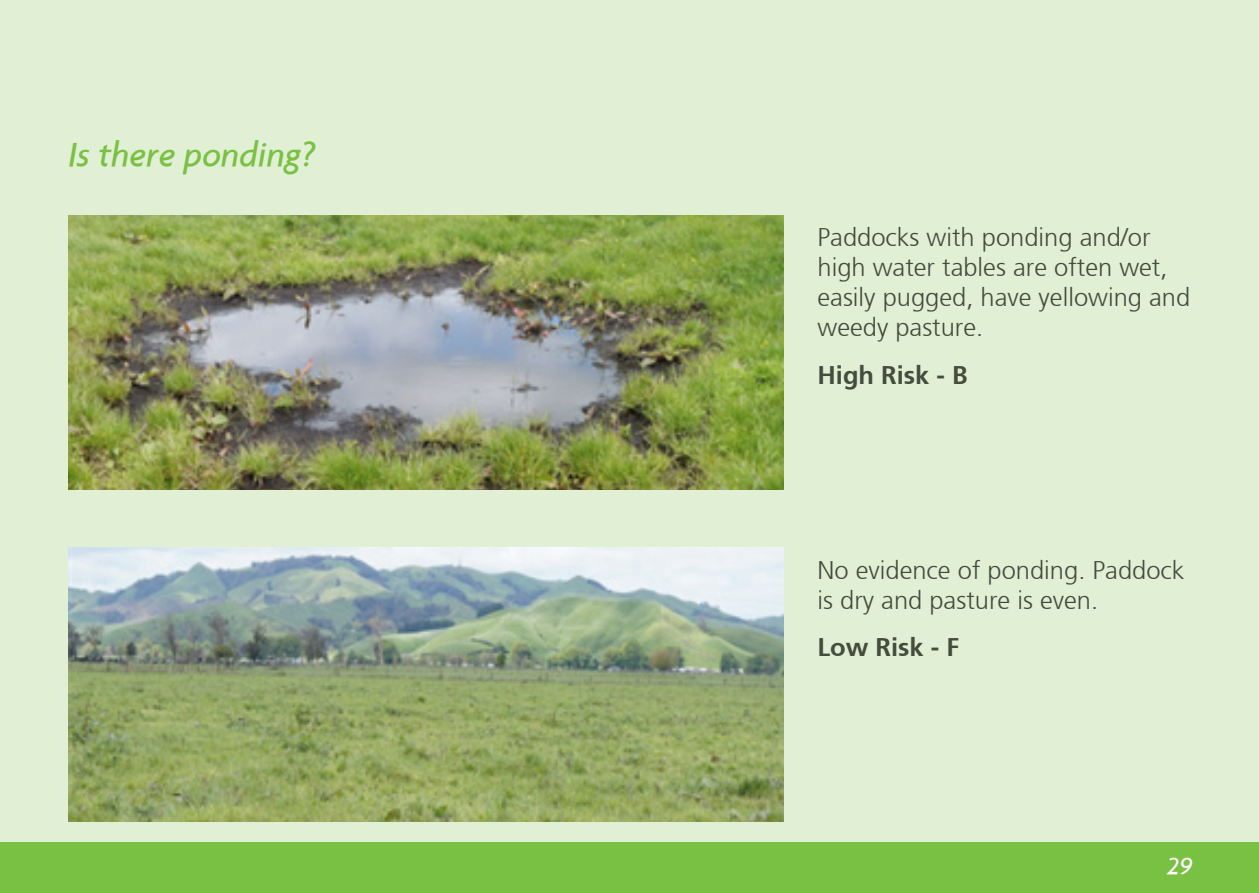
<style>
.page{position:relative;width:1259px;height:893px;background:#e1efd4}
.page>*{position:absolute;margin:0;border:0;box-sizing:border-box;transform-origin:0 0}
.Green_title{font:italic 500 36px "Agenda";color:#79c142}
.body{font:300 25.5px/30px "Frutiger";color:#434c3d}
.body-2{font:700 25.5px "Frutiger";color:#434c3d}
.t1{font:italic 500 25.5px "Agenda";color:#fff}
</style>
<div class="page">
<div style="left:0;top:842px;width:1259px;height:51px;background:#79c142"></div>
<img style="left:68px;top:215px;width:716px;height:274px">
<img style="left:68px;top:548px;width:716px;height:273px">
<p class="Green_title" style="left:68px;top:132px;width:249px">Is there ponding?</p>
<p class="body" style="left:817px;top:223px;width:374px">Paddocks with ponding and/or high water tables are often wet, easily pugged, have yellowing and weedy pasture.</p>
<p class="body-2" style="left:817px;top:360px;width:152px">High Risk - B</p>
<p class="body" style="left:817px;top:555px;width:369px">No evidence of ponding. Paddock is dry and pasture is even.</p>
<p class="body-2" style="left:817px;top:632px;width:143px">Low Risk - F</p>
<p class="t1" style="left:1167px;top:850px;width:27px">29</p>
</div>
